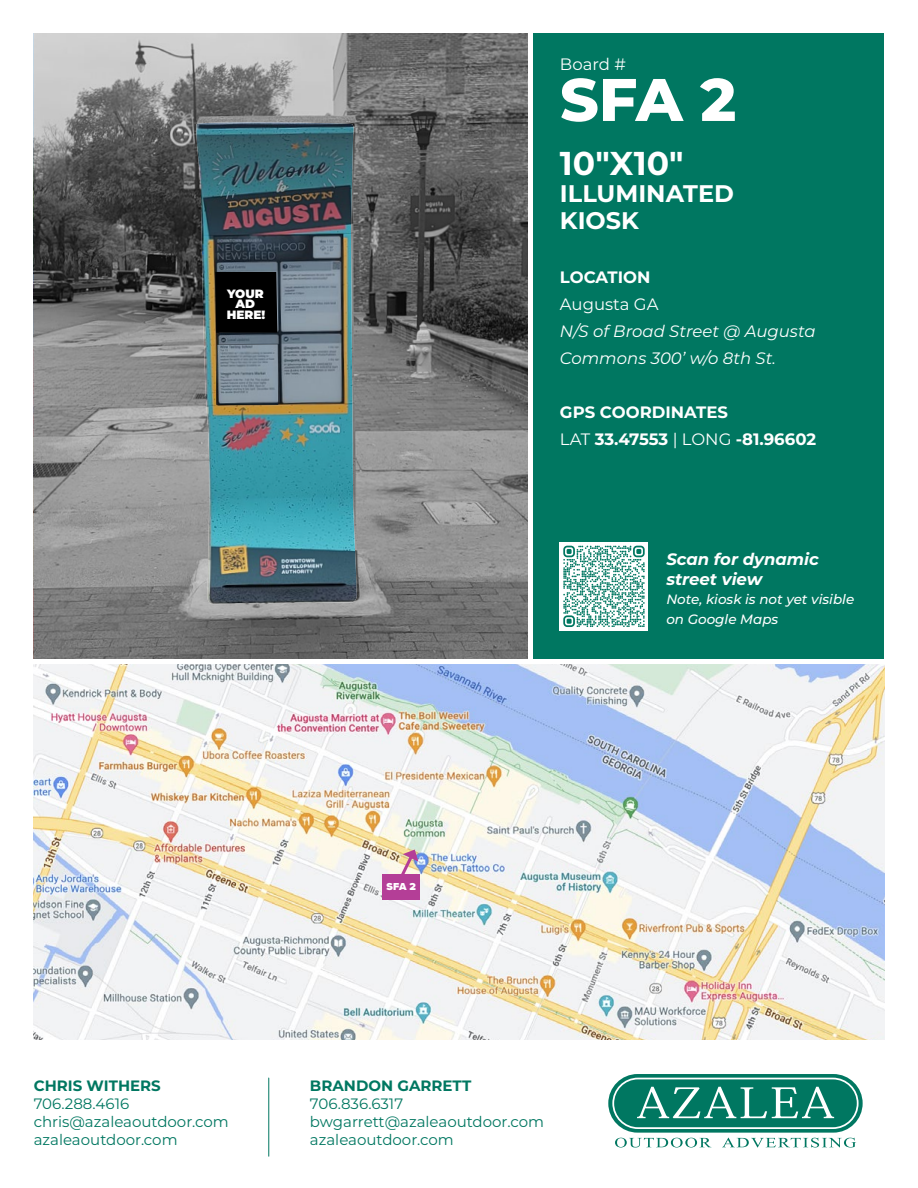
<style>
.page{position:relative;width:918px;height:1188px;background:#fff}
.page>*{position:absolute;margin:0;border:0;box-sizing:border-box;transform-origin:0 0}
.t1{font:800 60px "Montserrat";color:#fff}
.t2{font:700 33px "Montserrat";color:#fff}
.t3{font:700 24px/27px "Montserrat";color:#fff}
.t4{font:700 16.5px/27px "Montserrat";color:#fff}
.t5{font:italic 16.5px/27px "Montserrat";color:#fff}
.t6{font:italic 700 16.5px/19.5px "Montserrat";color:#fff}
.t7{font:16.5px "Montserrat";color:#fff}
.t8{font:15px/18px "Montserrat";color:#007761}
.t9{font:700 15px "Montserrat";color:#007761}
.t10{font:italic 500 13.5px/19.5px "Montserrat";color:#fff}
.t11{font:900 12px/10.5px "Montserrat";color:#fff;text-align:center}
.t12{font:900 10.5px "Proxima Nova";color:#fff}
.s1{font-weight:400}
</style>
<div class="page">
<img style="left:34px;top:665px;width:850px;height:374px">
<div style="left:382px;top:874px;width:38px;height:25px;background:#b43e97"></div>
<svg style="left:396px;top:850px;width:23px;height:24px"></svg>
<div style="left:533px;top:34px;width:351px;height:625px;background:#007761"></div>
<img style="left:34px;top:34px;width:493px;height:625px">
<div style="left:560px;top:542px;width:88px;height:88px;background:#fff"></div>
<svg style="left:563px;top:546px;width:82px;height:81px"></svg>
<svg style="left:608px;top:1074px;width:255px;height:59px;background:#1b8571"></svg>
<svg style="left:612px;top:1078px;width:247px;height:51px;background:#339280"></svg>
<svg style="left:615px;top:1138px;width:241px;height:10px"></svg>
<img style="left:197px;top:122px;width:162px;height:482px">
<img style="left:216px;top:344px;width:62px;height:61px">
<div style="left:215px;top:272px;width:62px;height:61px;background:#000"></div>
<hr style="left:268px;top:1078px;width:1px;height:78px;background:#007761">
<p class="t11" style="left:227px;top:287px;width:40px">YOUR<br>AD<br>HERE!</p>
<p class="t7" style="left:560px;top:53px;width:67px">Board #</p>
<h1 class="t1" style="left:560px;top:56px;width:178px">SFA 2</h1>
<h2 class="t2" style="left:560px;top:139px;width:125px">10"X10"</h2>
<h3 class="t3" style="left:560px;top:179px;width:176px">ILLUMINATED<br>KIOSK</h3>
<p class="t4" style="left:560px;top:263px;width:92px">LOCATION</p>
<p class="t7" style="left:560px;top:293px;width:100px">Augusta GA</p>
<p class="t5" style="left:560px;top:317px;width:257px">N/S of Broad Street @ Augusta<br>Commons 300’ w/o 8th St.</p>
<p class="t4" style="left:560px;top:398px;width:258px">GPS COORDINATES<br><span class="s1">LAT</span> 33.47553 <span class="s1">| LONG</span> -81.96602</p>
<p class="t6" style="left:666px;top:549px;width:154px">Scan for dynamic street view</p>
<p class="t10" style="left:666px;top:589px;width:189px">Note, kiosk is not yet visible on Google Maps</p>
<p class="t9" style="left:34px;top:1075px;width:129px">CHRIS WITHERS</p>
<p class="t8" style="left:34px;top:1094px;width:197px">706.288.4616 chris@azaleaoutdoor.com azaleaoutdoor.com</p>
<p class="t12" style="left:387px;top:879px;width:31px">SFA 2</p>
<p class="t9" style="left:310px;top:1075px;width:163px">BRANDON GARRETT</p>
<p class="t8" style="left:310px;top:1094px;width:236px">706.836.6317 bwgarrett@azaleaoutdoor.com azaleaoutdoor.com</p>
</div>
